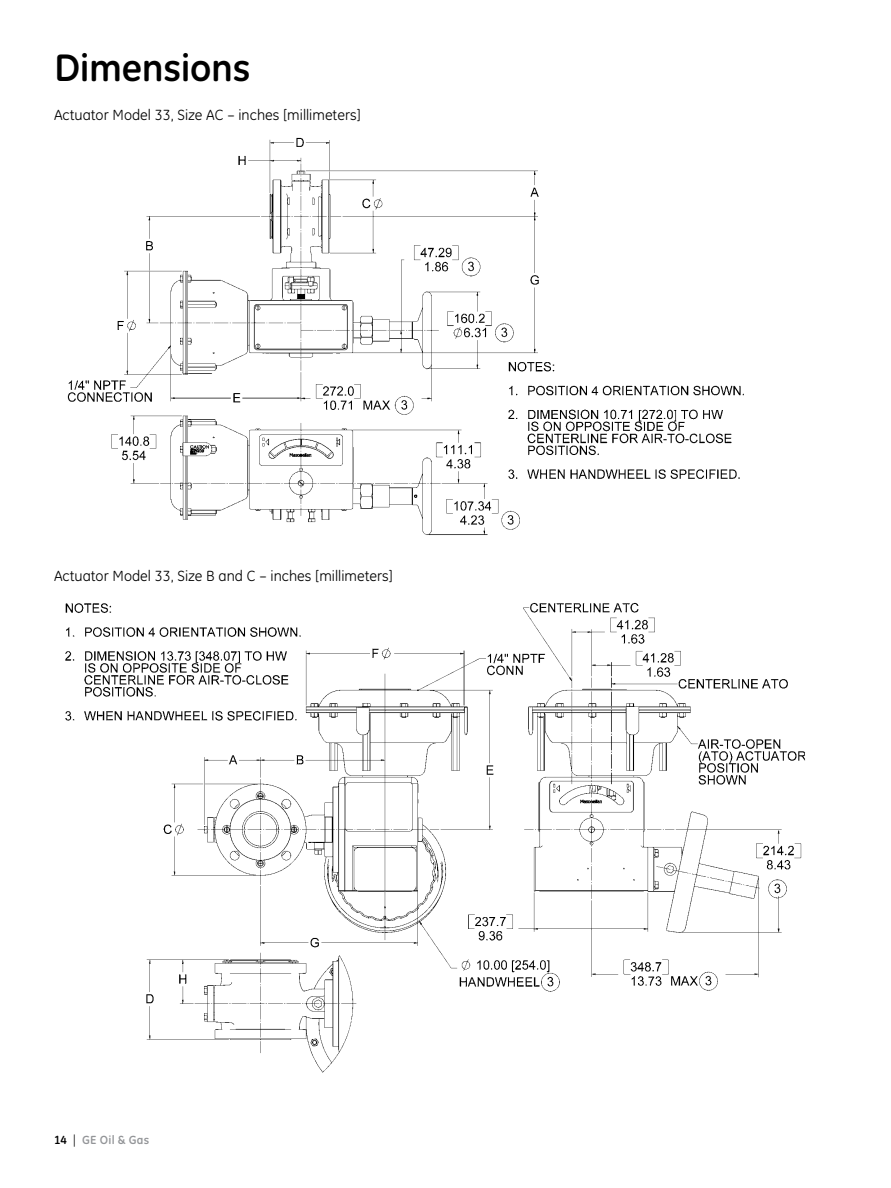
<style>
.page{position:relative;width:891px;height:1188px;background:#fff}
.page>*{position:absolute;margin:0;border:0;box-sizing:border-box;transform-origin:0 0}
.t1{font:700 39px "GE Inspira";letter-spacing:-.01em;color:#000}
.t2{font:15px "GE Inspira";color:#000}
.t3{font:700 12px "GE Inspira";letter-spacing:.02em;color:#939598}
.s1{color:#000}
.s2{font-weight:400;color:#000}
</style>
<div class="page">
<img style="left:67px;top:137px;width:677px;height:398px">
<img style="left:65px;top:602px;width:740px;height:471px">
<h1 class="t1" style="left:54px;top:43px;width:198px">Dimensions</h1>
<p class="t2" style="left:54px;top:106px;width:308px">Actuator Model 33, Size AC – inches [millimeters]</p>
<p class="t2" style="left:54px;top:567px;width:340px">Actuator Model 33, Size B and C – inches [millimeters]</p>
<p class="t3" style="left:54px;top:1132px;width:97px"><span class="s1">14</span> <span class="s2">|</span> GE Oil &amp; Gas</p>
</div>
